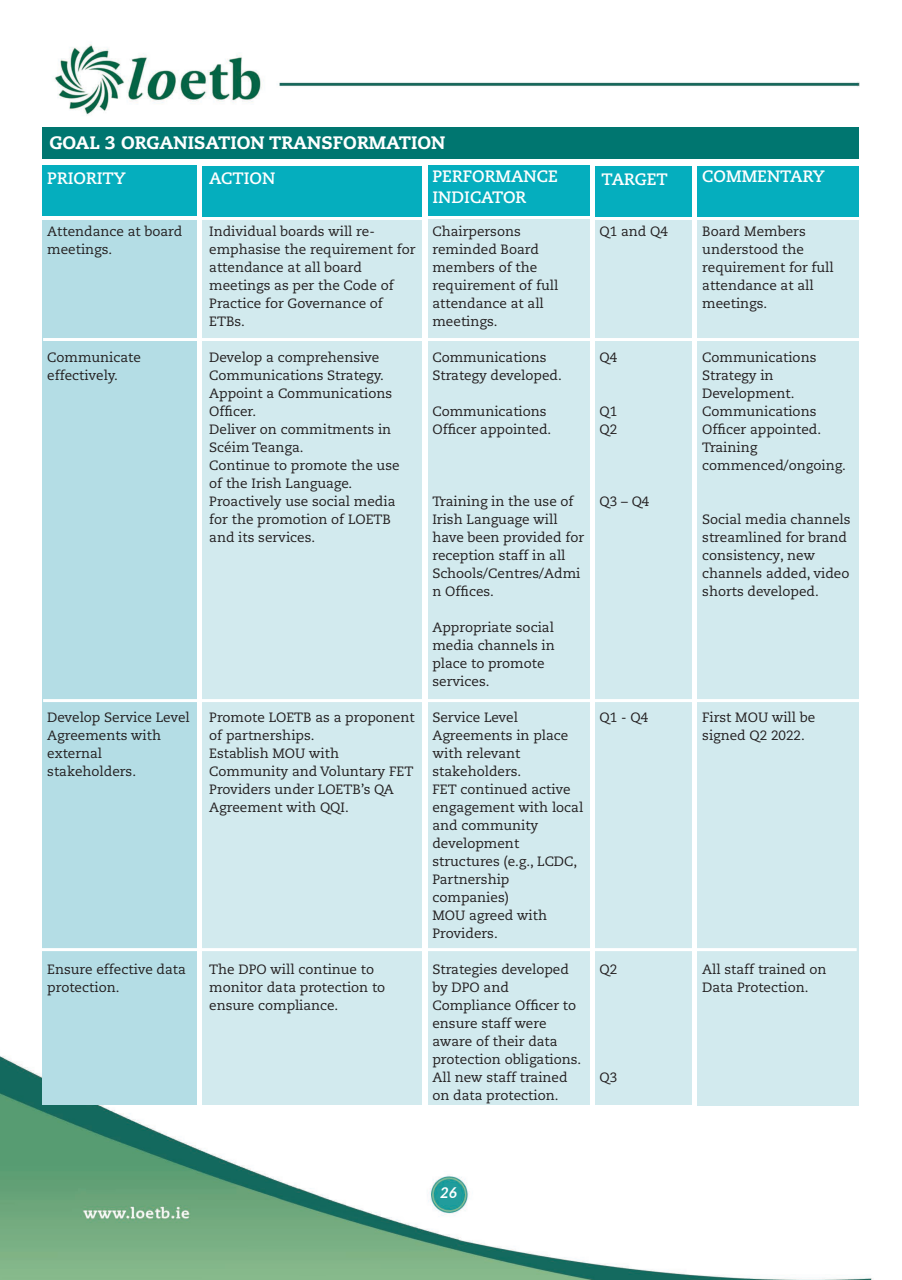
<style>
.page{position:relative;width:902px;height:1280px;background:#fff}
.page>*{position:absolute;margin:0;border:0;box-sizing:border-box;transform-origin:0 0}
.t1{font:800 18px "Caecilia LT Pro 85";color:#fff}
.t2{font:700 16.5px/21px "Caecilia LT Pro 75";color:#fff}
.t3{font:italic 700 15px "Lato";color:#fff}
.t4{font:13.5px/18px "Caecilia LT Pro 55 Roman";color:#231f20}
</style>
<div class="page">
<img style="left:0;top:44px;width:872px;height:1235px">
<div style="left:42px;top:128px;width:817px;height:31px;background:#007670"></div>
<div style="left:43px;top:166px;width:154px;height:50px;background:#05aebe"></div>
<div style="left:43px;top:220px;width:154px;height:884px;background:#b4dde5"></div>
<div style="left:203px;top:166px;width:219px;height:50px;background:#05aebe"></div>
<div style="left:203px;top:220px;width:219px;height:885px;background:#d2eaee"></div>
<div style="left:427px;top:166px;width:162px;height:50px;background:#05aebe"></div>
<div style="left:427px;top:220px;width:162px;height:885px;background:#d2eaee"></div>
<div style="left:595px;top:166px;width:96px;height:50px;background:#05aebe"></div>
<div style="left:595px;top:220px;width:96px;height:885px;background:#d2eaee"></div>
<div style="left:697px;top:166px;width:162px;height:50px;background:#05aebe"></div>
<div style="left:697px;top:220px;width:162px;height:885px;background:#d2eaee"></div>
<hr style="left:43px;top:338px;width:816px;height:3px;background:#fff">
<hr style="left:43px;top:699px;width:816px;height:3px;background:#fff">
<hr style="left:40px;top:948px;width:816px;height:3px;background:#fff">
<h1 class="t1" style="left:49px;top:135px;width:397px">GOAL 3 ORGANISATION TRANSFORMATION</h1>
<p class="t2" style="left:47px;top:168px;width:80px">PRIORITY</p>
<p class="t2" style="left:432px;top:166px;width:127px">PERFORMANCE<br>INDICATOR</p>
<p class="t4" style="left:432px;top:223px;width:127px">Chairpersons reminded Board members of the requirement of full attendance at all meetings.</p>
<p class="t4" style="left:432px;top:349px;width:131px">Communications<br>Strategy developed.</p>
<p class="t4" style="left:432px;top:403px;width:120px">Communications<br>Officer appointed.</p>
<p class="t2" style="left:209px;top:168px;width:67px">ACTION</p>
<p class="t4" style="left:47px;top:223px;width:136px">Attendance at board meetings.</p>
<p class="t4" style="left:209px;top:224px;width:208px">Individual boards will re&shy;emphasise the requirement for attendance at all board meetings as per the Code of<br>Practice for Governance of<br>ETBs.</p>
<p class="t4" style="left:209px;top:350px;width:192px">Develop a comprehensive<br>Communications Strategy.<br>Appoint a Communications<br>Officer.<br>Deliver on commitments in<br>Scéim Teanga.<br>Continue to promote the use of the Irish Language.<br>Proactively use social media for the promotion of LOETB and its services.</p>
<p class="t4" style="left:47px;top:349px;width:95px">Communicate effectively.</p>
<p class="t4" style="left:432px;top:493px;width:153px">Training in the use of<br>Irish Language will have been provided for reception staff in all<br>Schools/Centres/Admi n Offices.</p>
<p class="t4" style="left:432px;top:619px;width:124px">Appropriate social media channels in place to promote services.</p>
<p class="t4" style="left:432px;top:709px;width:152px">Service Level<br>Agreements in place with relevant stakeholders.<br>FET continued active engagement with local and community development structures (e.g., LCDC,<br>Partnership companies)<br>MOU agreed with<br>Providers.</p>
<p class="t4" style="left:432px;top:961px;width:150px">Strategies developed by DPO and<br>Compliance Officer to ensure staff were aware of their data protection obligations.<br>All new staff trained on data protection.</p>
<p class="t4" style="left:47px;top:709px;width:144px">Develop Service Level<br>Agreements with external stakeholders.</p>
<p class="t4" style="left:209px;top:710px;width:207px">Promote LOETB as a proponent of partnerships.<br>Establish MOU with<br>Community and Voluntary FET<br>Providers under LOETB’s QA<br>Agreement with QQI.</p>
<p class="t4" style="left:47px;top:961px;width:140px">Ensure effective data protection.</p>
<p class="t4" style="left:209px;top:962px;width:177px">The DPO will continue to monitor data protection to ensure compliance.</p>
<p class="t2" style="left:601px;top:168px;width:68px">TARGET</p>
<p class="t4" style="left:599px;top:224px;width:70px">Q1 and Q4</p>
<p class="t4" style="left:599px;top:350px;width:19px">Q4</p>
<p class="t4" style="left:599px;top:404px;width:19px">Q1<br>Q2</p>
<p class="t4" style="left:599px;top:494px;width:51px">Q3 – Q4</p>
<p class="t4" style="left:599px;top:710px;width:50px">Q1 - Q4</p>
<p class="t4" style="left:599px;top:962px;width:19px">Q2</p>
<p class="t4" style="left:599px;top:1070px;width:19px">Q3</p>
<p class="t3" style="left:440px;top:1181px;width:18px">26</p>
<p class="t2" style="left:702px;top:166px;width:124px">COMMENTARY</p>
<p class="t4" style="left:702px;top:224px;width:133px">Board Members understood the requirement for full attendance at all meetings.</p>
<p class="t4" style="left:702px;top:350px;width:145px">Communications<br>Strategy in<br>Development.<br>Communications<br>Officer appointed.<br>Training commenced/ongoing.</p>
<p class="t4" style="left:702px;top:512px;width:150px">Social media channels streamlined for brand consistency, new channels added, video shorts developed.</p>
<p class="t4" style="left:702px;top:710px;width:114px">First MOU will be signed Q2 2022.</p>
<p class="t4" style="left:702px;top:962px;width:126px">All staff trained on<br>Data Protection.</p>
</div>
